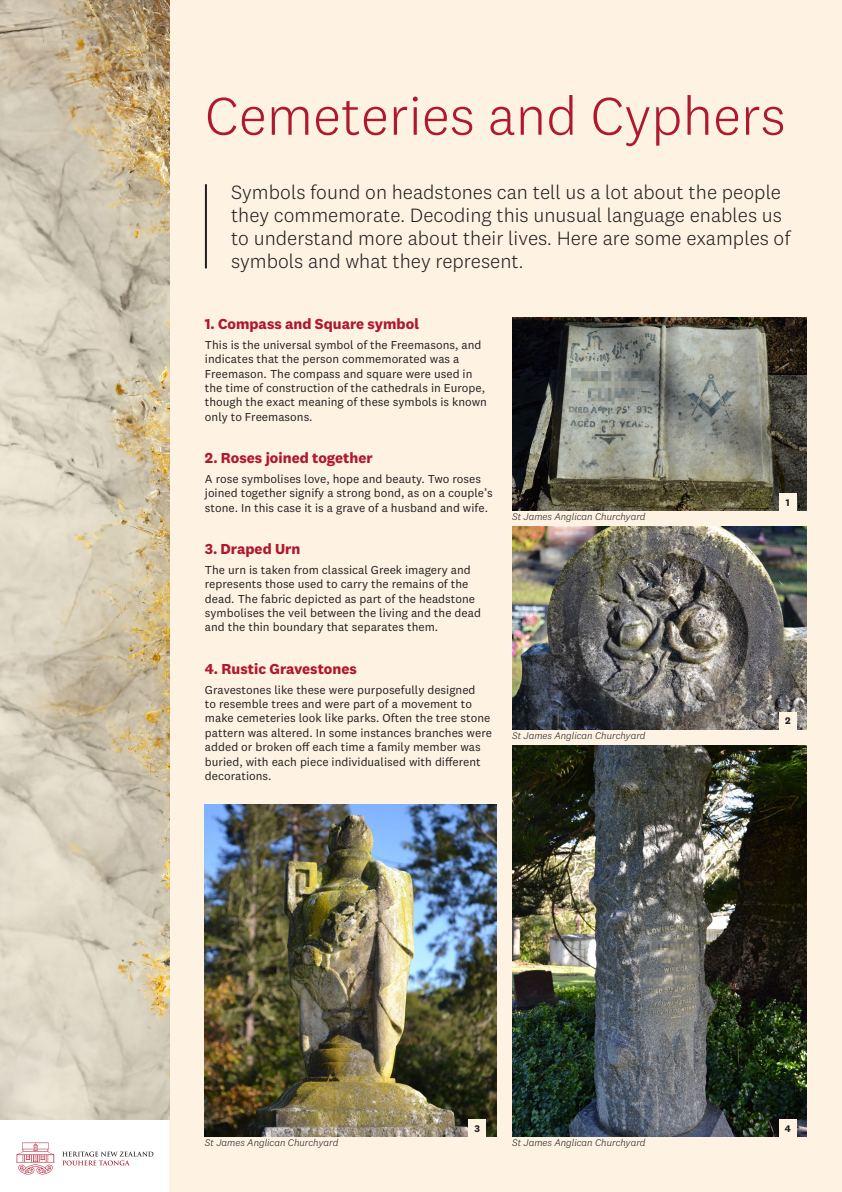
<style>
.page{position:relative;width:842px;height:1192px;background:#fff}
.page>*{position:absolute;margin:0;border:0;box-sizing:border-box;transform-origin:0 0}
.t1{font:300 55px "National 2";color:#af192e}
.Heading{font:300 20px/23.2px "National 2";color:#231f20}
.t2{font:700 15px "National 2";color:#af192e}
.Paragraph_24pt{font:12px/14.4px "National 2";color:#231f20}
.Paragraph_20pt{font:12px/14.4px "National 2";color:#231f20}
.Paragraph_24pt-2{font:italic 300 10px "National 2";color:#231f20}
.Paragraph_20pt-2{font:700 10px "National 2";color:#231f20}
</style>
<div class="page">
<div style="left:169px;top:0;width:673px;height:1192px;background:#fef2e3"></div>
<img style="left:0;top:0;width:169px;height:1120px">
<svg style="left:62px;top:1152px;width:91px;height:13px"></svg>
<svg style="left:16px;top:1143px;width:39px;height:32px"></svg>
<img style="left:512px;top:317px;width:294px;height:193px">
<div style="left:779px;top:493px;width:17px;height:18px;background:#fef2e3"></div>
<img style="left:512px;top:527px;width:294px;height:202px">
<img style="left:205px;top:805px;width:291px;height:332px">
<img style="left:512px;top:745px;width:294px;height:392px">
<div style="left:779px;top:712px;width:17px;height:17px;background:#fef2e3"></div>
<div style="left:779px;top:1119px;width:17px;height:18px;background:#fef2e3"></div>
<div style="left:468px;top:1119px;width:18px;height:18px;background:#fef2e3"></div>
<hr style="left:205px;top:184px;width:2px;height:84px;background:#231f20">
<p class="t1" style="left:205px;top:85px;width:582px">Cemeteries and Cyphers</p>
<p class="Heading" style="left:231px;top:180px;width:561px">Symbols found on headstones can tell us a lot about the people they commemorate. Decoding this unusual language enables us to understand more about their lives. Here are some examples of symbols and what they represent.</p>
<h2 class="t2" style="left:205px;top:314px;width:216px">1. Compass and Square symbol</h2>
<p class="Paragraph_20pt" style="left:205px;top:337px;width:284px">This is the universal symbol of the Freemasons, and indicates that the person commemorated was a Freemason. The compass and square were used in the time of construction of the cathedrals in Europe, though the exact meaning of these symbols is known only to Freemasons.</p>
<h2 class="t2" style="left:205px;top:448px;width:169px">2. Roses joined together</h2>
<p class="Paragraph_24pt" style="left:205px;top:472px;width:289px">A rose symbolises love, hope and beauty. Two roses joined together signify a strong bond, as on a couple’s stone. In this case it is a grave of a husband and wife.</p>
<h2 class="t2" style="left:205px;top:539px;width:97px">3. Draped Urn</h2>
<p class="Paragraph_24pt" style="left:205px;top:562px;width:277px">The urn is taken from classical Greek imagery and represents those used to carry the remains of the dead. The fabric depicted as part of the headstone symbolises the veil between the living and the dead and the thin boundary that separates them.</p>
<h2 class="t2" style="left:205px;top:659px;width:153px">4. Rustic Gravestones</h2>
<p class="Paragraph_24pt" style="left:205px;top:682px;width:289px">Gravestones like these were purposefully designed<br>to resemble trees and were part of a movement to make cemeteries look like parks. Often the tree stone pattern was altered. In some instances branches were added or broken off each time a family member was buried, with each piece individualised with different decorations.</p>
<p class="Paragraph_24pt-2" style="left:512px;top:511px;width:135px">St James Anglican Churchyard</p>
<p class="Paragraph_24pt-2" style="left:512px;top:730px;width:135px">St James Anglican Churchyard</p>
<p class="Paragraph_20pt-2" style="left:786px;top:496px;width:5px">1</p>
<p class="Paragraph_20pt-2" style="left:785px;top:715px;width:7px">2</p>
<p class="Paragraph_20pt-2" style="left:475px;top:1122px;width:7px">3</p>
<p class="Paragraph_20pt-2" style="left:785px;top:1122px;width:8px">4</p>
<p class="Paragraph_24pt-2" style="left:205px;top:1137px;width:135px">St James Anglican Churchyard</p>
<p class="Paragraph_24pt-2" style="left:512px;top:1137px;width:135px">St James Anglican Churchyard</p>
</div>
